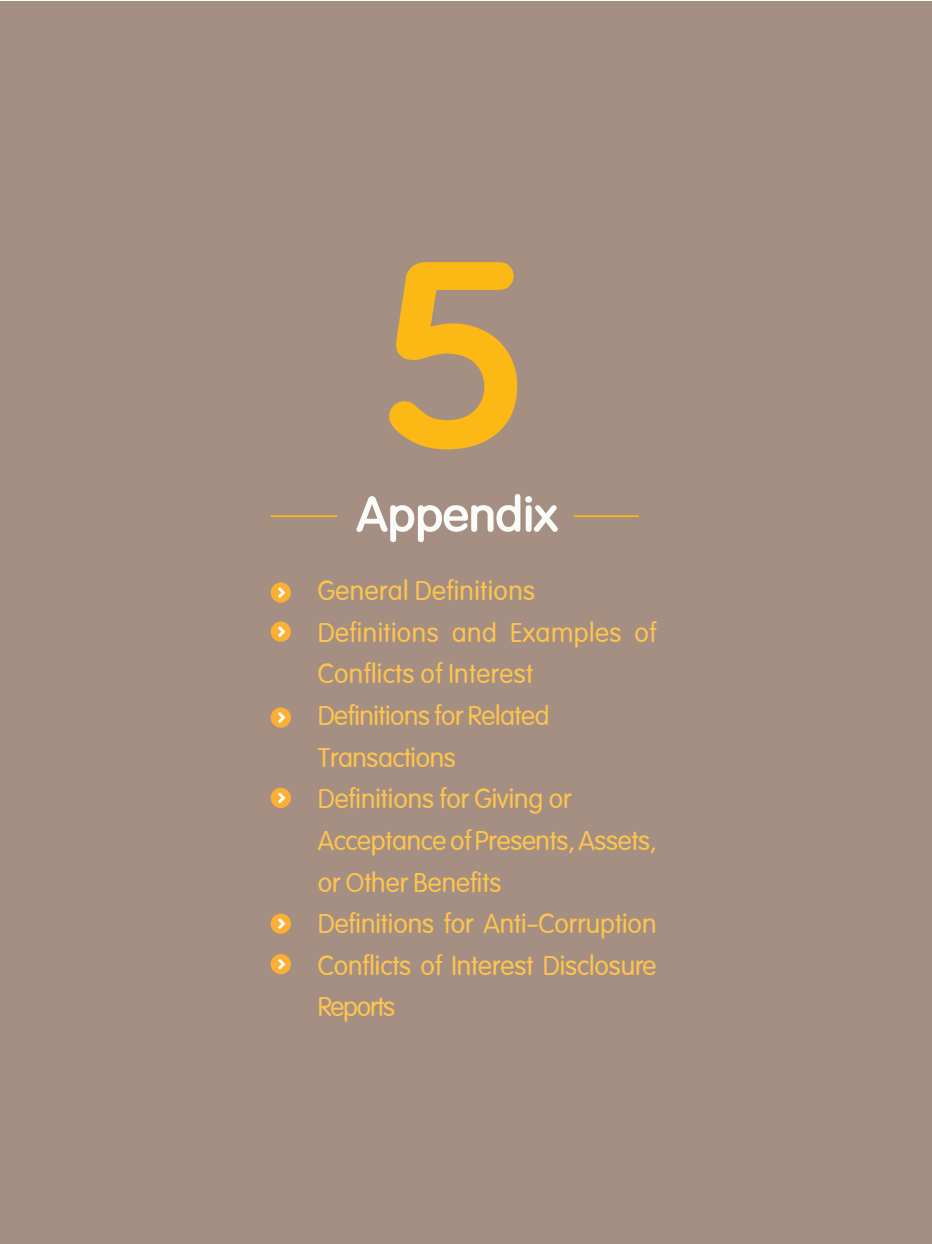
<style>
.page{position:relative;width:932px;height:1244px;background:#fff}
.page>*{position:absolute;margin:0;border:0;box-sizing:border-box;transform-origin:0 0}
.t1{font:700 396px "DB Sai Krok X";color:#fcb814}
.t2{font:700 74.25px "DB Sai Krok X";color:#fbfbfa}
.t3{font:40.5px/41.6px "DB Sai Krok X";color:#fec54d}
</style>
<div class="page">
<div style="left:0;top:1px;width:932px;height:1243px;background:#a58f83"></div>
<div style="left:271px;top:582px;width:20px;height:21px;background:#fbb033;border-radius:50%"></div>
<svg style="left:278px;top:587px;width:7px;height:11px"></svg>
<div style="left:271px;top:621px;width:20px;height:21px;background:#fbb033;border-radius:50%"></div>
<svg style="left:278px;top:626px;width:7px;height:11px"></svg>
<div style="left:271px;top:707px;width:20px;height:20px;background:#fbb033;border-radius:50%"></div>
<svg style="left:278px;top:712px;width:7px;height:11px"></svg>
<div style="left:271px;top:788px;width:20px;height:20px;background:#fbb033;border-radius:50%"></div>
<svg style="left:278px;top:792px;width:7px;height:11px"></svg>
<div style="left:271px;top:913px;width:20px;height:21px;background:#fbb033;border-radius:50%"></div>
<svg style="left:278px;top:918px;width:7px;height:11px"></svg>
<div style="left:271px;top:954px;width:20px;height:20px;background:#fbb033;border-radius:50%"></div>
<svg style="left:278px;top:958px;width:7px;height:12px"></svg>
<hr style="left:271px;top:515px;width:66px;height:2px;background:#fcb814">
<hr style="left:574px;top:515px;width:64px;height:2px;background:#fcb814">
<p class="t1" style="left:380px;top:148px;width:150px">5</p>
<p class="t2" style="left:356px;top:475px;width:202px">Appendix</p>
<p class="t3" style="left:318px;top:570px;width:219px">General Definitions</p>
<p class="t3" style="left:318px;top:612px;width:340px">Definitions and Examples of<br>Conflicts of Interest</p>
<p class="t3" style="left:318px;top:695px;width:233px">Definitions for Related</p>
<p class="t3" style="left:318px;top:737px;width:139px">Transactions</p>
<p class="t3" style="left:318px;top:779px;width:255px">Definitions for Giving or</p>
<p class="t3" style="left:318px;top:820px;width:340px">Acceptance of Presents, Assets, or Other Benefits</p>
<p class="t3" style="left:318px;top:903px;width:340px;text-align:justify">Definitions for Anti-Corruption Conflicts of Interest Disclosure Reports</p>
</div>
